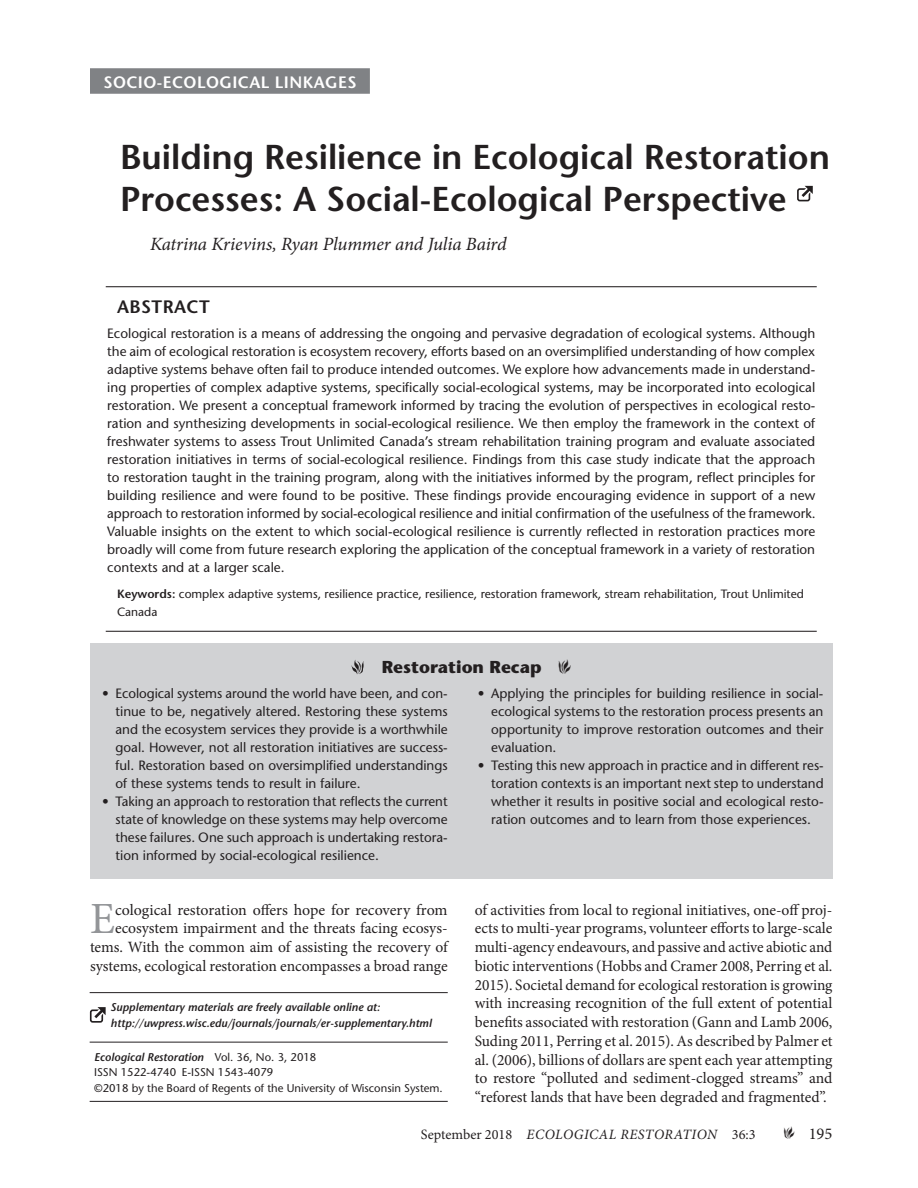
<style>
.page{position:relative;width:918px;height:1188px;background:#fff}
.page>*{position:absolute;margin:0;border:0;box-sizing:border-box;transform-origin:0 0}
.t1{font:44.55px "Minion Pro";color:#939598}
.t2{font:600 34.5px/42px "Stone Sans Std";color:#231f20}
.t3{font:italic 18.75px "Minion Pro";letter-spacing:-.01em;color:#231f20}
.t4{font:600 18px "Stone Sans Std";letter-spacing:.025em;color:#231f20}
.t5{font:700 17.25px "Stone Sans Std";color:#231f20}
.t6{font:600 16.5px "Stone Sans Std";letter-spacing:.025em;color:#fff}
.t7{font:16.5px "Minion Pro";color:#231f20}
.t8{font:15.75px/18.8px "Minion Pro";color:#231f20;text-align:right}
.t9{font:italic 14.25px "Minion Pro";letter-spacing:.035em;color:#231f20}
.t10{font:500 13.5px/18px "Stone Sans Std";color:#231f20;text-align:justify}
.t11{font:500 12px/18px "Stone Sans Std";color:#231f20}
.t12{font:500 11.25px/15.8px "Stone Sans Std";color:#231f20}
.t13{font:italic 600 11.25px/15.8px "Stone Sans Std";color:#231f20}
.s1{font-weight:600}
.s2{font-weight:600;font-style:italic}
.s3{font-style:normal}
</style>
<div class="page">
<hr style="left:90px;top:992px;width:358px;height:1px;background:#231f20">
<hr style="left:90px;top:1042px;width:358px;height:1px;background:#231f20">
<hr style="left:90px;top:1101px;width:358px;height:1px;background:#231f20">
<svg style="left:90px;top:1007px;width:16px;height:16px"></svg>
<div style="left:90px;top:68px;width:280px;height:26px;background:#808285"></div>
<hr style="left:106px;top:286px;width:711px;height:1px;background:#231f20">
<hr style="left:106px;top:631px;width:711px;height:1px;background:#231f20">
<svg style="left:797px;top:185px;width:16px;height:17px"></svg>
<div style="left:90px;top:644px;width:742px;height:235px;background:#d1d2d4"></div>
<svg style="left:352px;top:660px;width:12px;height:14px"></svg>
<p class="t6" style="left:104px;top:72px;width:255px">SOCIO-ECOLOGICAL LINKAGES</p>
<h2 class="t2" style="left:120px;top:136px;width:712px">Building Resilience in Ecological Restoration<br>Processes: A Social-Ecological Perspective</h2>
<h3 class="t3" style="left:150px;top:231px;width:358px">Katrina Krievins, Ryan Plummer and Julia Baird</h3>
<h3 class="t4" style="left:117px;top:296px;width:94px">ABSTRACT</h3>
<p class="t10" style="left:107px;top:325px;width:710px">Ecological restoration is a means of addressing the ongoing and pervasive degradation of ecological systems. Although the aim of ecological restoration is ecosystem recovery, efforts based on an oversimplified understanding of how complex adaptive systems behave often fail to produce intended outcomes. We explore how advancements made in understand&shy;ing properties of complex adaptive systems, specifically social-ecological systems, may be incorporated into ecological restoration. We present a conceptual framework informed by tracing the evolution of perspectives in ecological resto&shy;ration and synthesizing developments in social-ecological resilience. We then employ the framework in the context of freshwater systems to assess Trout Unlimited Canada’s stream rehabilitation training program and evaluate associated restoration initiatives in terms of social-ecological resilience. Findings from this case study indicate that the approach to restoration taught in the training program, along with the initiatives informed by the program, reflect principles for building resilience and were found to be positive. These findings provide encouraging evidence in support of a new approach to restoration informed by social-ecological resilience and initial confirmation of the usefulness of the framework.<br>Valuable insights on the extent to which social-ecological resilience is currently reflected in restoration practices more broadly will come from future research exploring the application of the conceptual framework in a variety of restoration contexts and at a larger scale.</p>
<p class="t11" style="left:117px;top:585px;width:689px"><span class="s1">Keywords:</span> complex adaptive systems, resilience practice, resilience, restoration framework, stream rehabilitation, Trout Unlimited<br>Canada</p>
<p class="t5" style="left:382px;top:656px;width:191px">Restoration Recap •</p>
<p class="t10" style="left:116px;top:685px;width:334px;text-indent:-14px">• Ecological systems around the world have been, and con&shy;tinue to be, negatively altered. Restoring these systems and the ecosystem services they provide is a worthwhile goal. However, not all restoration initiatives are success&shy;ful. Restoration based on oversimplified understandings of these systems tends to result in failure.</p>
<p class="t10" style="left:116px;top:793px;width:334px;text-indent:-14px">• Taking an approach to restoration that reflects the current state of knowledge on these systems may help overcome these failures. One such approach is undertaking restora&shy;tion informed by social-ecological resilience.</p>
<p class="t10" style="left:491px;top:685px;width:334px;text-indent:-14px">• Applying the principles for building resilience in social&shy;ecological systems to the restoration process presents an opportunity to improve restoration outcomes and their evaluation.</p>
<p class="t10" style="left:491px;top:757px;width:334px;text-indent:-14px">• Testing this new approach in practice and in different res&shy;toration contexts is an important next step to understand whether it results in positive social and ecological resto&shy;ration outcomes and to learn from those experiences.</p>
<p class="t8" style="left:90px;top:900px;width:359px">cological restoration offers hope for recovery from ecosystem impairment and the threats facing ecosys&shy;tems. With the common aim of assisting the recovery of systems, ecological restoration encompasses a broad range</p>
<p class="t8" style="left:475px;top:900px;width:359px;text-align:justify">of activities from local to regional initiatives, one-off proj&shy;ects to multi-year programs, volunteer efforts to large-scale multi-agency endeavours, and passive and active abiotic and biotic interventions (Hobbs and Cramer 2008, Perring et al.<br>2015). Societal demand for ecological restoration is growing with increasing recognition of the full extent of potential benefits associated with restoration (Gann and Lamb 2006, Suding 2011, Perring et al. 2015). As described by Palmer et al. (2006), billions of dollars are spent each year attempting to restore “polluted and sediment-clogged streams” and “reforest lands that have been degraded and fragmented”.</p>
<h1 class="t1" style="left:90px;top:889px;width:27px">E</h1>
<p class="t13" style="left:111px;top:999px;width:322px">Supplementary materials are freely available online at: http://uwpress.wisc.edu/journals/journals/er-supplementary.html</p>
<p class="t12" style="left:94px;top:1049px;width:350px"><span class="s2">Ecological Restoration</span> Vol. 36, No. 3, 2018<br>ISSN 1522-4740 E-ISSN 1543-4079<br>©2018 by the Board of Regents of the University of Wisconsin System.</p>
<p class="t9" style="left:421px;top:1124px;width:336px"><span class="s3">September 2018</span> ECOLOGICAL RESTORATION <span class="s3">36:3</span></p>
<p class="t7" style="left:784px;top:1122px;width:50px">• 195</p>
</div>
